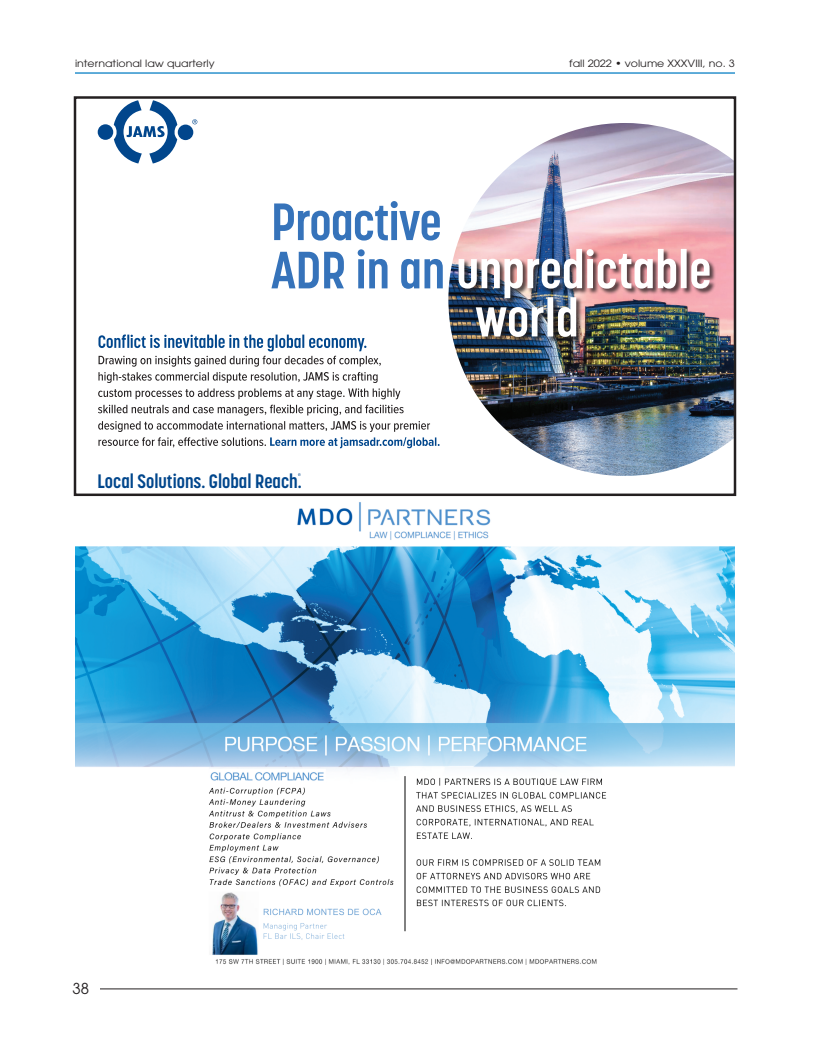
<style>
.page{position:relative;width:825px;height:1050px;background:#fff}
.page>*{position:absolute;margin:0;border:0;box-sizing:border-box;transform-origin:0 0}
.t1{font:700 19.25px "Korolev Condensed";color:#01468c}
.t2{font:15px "ITC Avant Garde Pro";color:#231f20}
.t3{font:10px "ITC Avant Garde Pro";color:#231f20;scale:1.1 1}
</style>
<div class="page">
<hr style="left:100px;top:989px;width:638px;height:1px;background:#231f20">
<hr style="left:75px;top:72px;width:660px;height:2px;background:#007bc3">
<img style="left:97px;top:100px;width:636px;height:376px">
<svg style="left:271px;top:249px;width:172px;height:40px"></svg>
<svg style="left:274px;top:201px;width:166px;height:40px"></svg>
<div style="left:476px;top:297px;width:107px;height:47px;background:#231f20;opacity:.75"></div>
<div style="left:458px;top:249px;width:258px;height:56px;background:#231f20;opacity:.75"></div>
<img style="left:459px;top:249px;width:251px;height:88px">
<svg style="left:98px;top:405px;width:342px;height:43px"></svg>
<svg style="left:98px;top:335px;width:302px;height:64px"></svg>
<div style="left:74px;top:96px;width:662px;height:400px;border:2px solid #231f20"></div>
<img style="left:75px;top:502px;width:660px;height:463px">
<p class="t3" style="left:75px;top:58px;width:129px">international law quarterly</p>
<p class="t3" style="left:569px;top:58px;width:152px">fall 2022 • volume XXXVIII, no. 3</p>
<p class="t1" style="left:98px;top:470px;width:206px">Local Solutions. Global Reach.</p>
<h2 class="t2" style="left:72px;top:979px;width:18px">38</h2>
</div>
